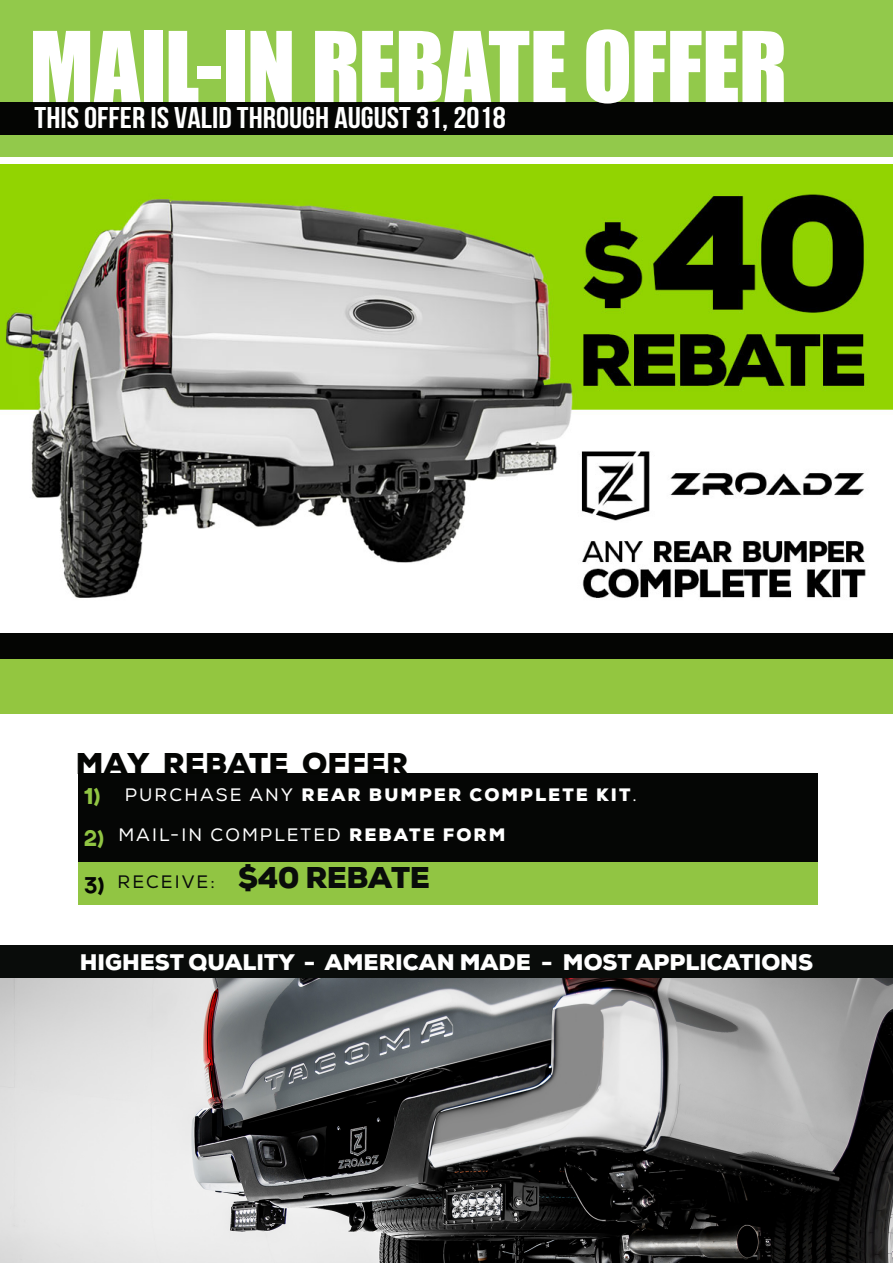
<style>
.page{position:relative;width:893px;height:1263px;background:#fff}
.page>*{position:absolute;margin:0;border:0;box-sizing:border-box;transform-origin:0 0}
.t1{font:90px "Impact";letter-spacing:-.01em;color:#fff}
.t2{font:30px "Bebas Neue";color:#fff;scale:1.1 1}
.t3{font:900 30px "Nexa";letter-spacing:-.02em;color:#090c0a}
.t4{font:900 30px "Nexa";color:#040503}
.t5{font:900 22.5px "Nexa";color:#fff}
.t6{font:22.5px/42.6px "Axis";color:#91c543}
.t7{font:22.5px "Axis";color:#040503}
.t8{font:900 18px "Nexa";letter-spacing:.115em;color:#fff}
.t9{font:18px "Nexa";letter-spacing:.115em;color:#fff}
.s1{font-weight:400}
.s2{font-weight:900}
.s3{font-weight:400;font-size:18px}
</style>
<div class="page">
<div style="left:0;top:0;width:893px;height:157px;background:#92c94b"></div>
<div style="left:0;top:945px;width:893px;height:34px;background:#090c0a"></div>
<div style="left:79px;top:774px;width:739px;height:89px;background:#050605"></div>
<div style="left:79px;top:863px;width:739px;height:42px;background:#91c543"></div>
<img style="left:0;top:979px;width:893px;height:284px">
<div style="left:0;top:102px;width:893px;height:32px;background:#040503"></div>
<div style="left:0;top:631px;width:893px;height:45px;background:#040503"></div>
<div style="left:0;top:659px;width:893px;height:55px;background:#93c640"></div>
<img style="left:0;top:165px;width:893px;height:467px">
<h1 class="t1" style="left:29px;top:-3px;width:759px">MAIL-IN REBATE OFFER</h1>
<h2 class="t2" style="left:35px;top:101px;width:430px">THIS OFFER IS VALID THROUGH AUGUST 31, 2018</h2>
<h2 class="t4" style="left:76px;top:744px;width:334px">MAY REBATE OFFER</h2>
<p class="t6" style="left:83px;top:776px;width:23px">1)<br>2)</p>
<p class="t7" style="left:83px;top:872px;width:23px">3)</p>
<p class="t8" style="left:125px;top:783px;width:513px"><span class="s1">PURCHASE ANY</span> REAR BUMPER COMPLETE KIT<span class="s1">.</span></p>
<p class="t9" style="left:118px;top:824px;width:389px">MAIL-IN COMPLETED <span class="s2">REBATE FORM</span></p>
<h2 class="t3" style="left:117px;top:858px;width:314px"><span class="s3">RECEIVE:</span> $40 REBATE</h2>
<p class="t5" style="left:80px;top:947px;width:735px">HIGHEST QUALITY - AMERICAN MADE - MOST APPLICATIONS</p>
</div>
